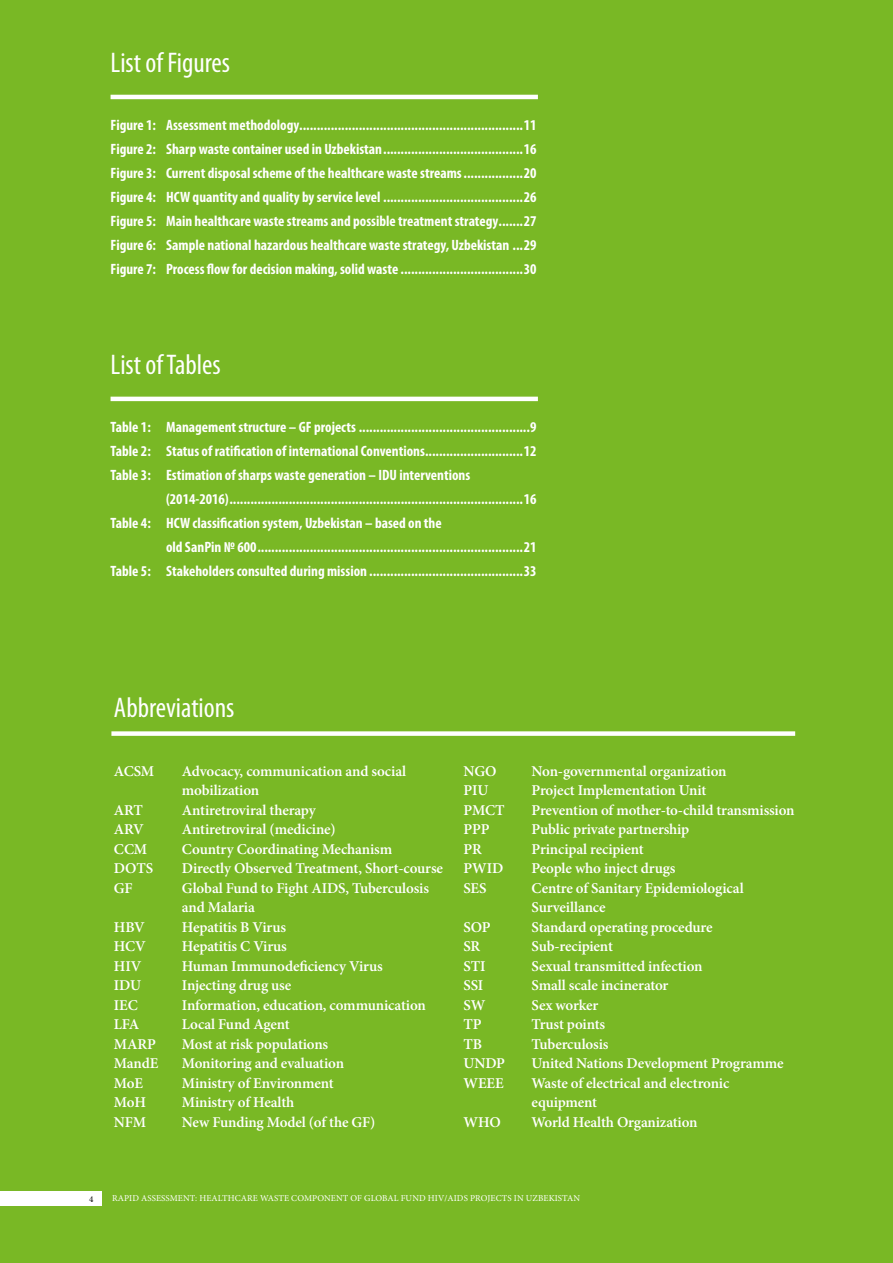
<style>
.page{position:relative;width:893px;height:1263px;background:#79b825}
.page>*{position:absolute;margin:0;border:0;box-sizing:border-box;transform-origin:0 0}
.t1{font:condensed 28.5px "Myriad Pro";color:#fff}
.t2{font:700 condensed 15px/24px "Myriad Pro";color:#fff;text-align:justify}
.t3{font:600 15px/19.5px "Minion Pro";letter-spacing:-.01em;color:#fff}
.t4{font:9px "Minion Pro";letter-spacing:.01em;color:#fff}
.t5{font:9px "Minion Pro";color:#000}
</style>
<div class="page">
<div style="left:0;top:1191px;width:102px;height:15px;background:#fff"></div>
<hr style="left:111px;top:95px;width:427px;height:4px;background:#fff">
<div style="left:111px;top:731px;width:684px;height:5px;background:#fff"></div>
<hr style="left:111px;top:397px;width:427px;height:4px;background:#fff">
<h1 class="t1" style="left:111px;top:48px;width:121px">List of Figures</h1>
<p class="t2" style="left:111px;top:113px;width:428px">Figure 1: Assessment methodology................................................................11<br>Figure 2: Sharp waste container used in Uzbekistan........................................16<br>Figure 3: Current disposal scheme of the healthcare waste streams.................20<br>Figure 4: HCW quantity and quality by service level ........................................26<br>Figure 5: Main healthcare waste streams and possible treatment strategy.......27<br>Figure 6: Sample national hazardous healthcare waste strategy, Uzbekistan ...29<br>Figure 7: Process flow for decision making, solid waste ...................................30</p>
<h1 class="t1" style="left:111px;top:349px;width:112px">List of Tables</h1>
<p class="t2" style="left:111px;top:415px;width:428px">Table 1: Management structure – GF projects .................................................9<br>Table 2: Status of ratification of international Conventions............................12<br>Table 3: Estimation of sharps waste generation – IDU interventions</p>
<p class="t2" style="left:111px;top:487px;width:428px;text-indent:56px">(2014-2016)....................................................................................16<br>Table 4: HCW classification system, Uzbekistan – based on the</p>
<p class="t2" style="left:111px;top:535px;width:428px;text-align:right">old SanPin № 600............................................................................21<br>Table 5: Stakeholders consulted during mission ............................................33</p>
<h1 class="t1" style="left:114px;top:692px;width:122px">Abbreviations</h1>
<p class="t3" style="left:114px;top:761px;width:42px">ACSM</p>
<p class="t3" style="left:182px;top:761px;width:226px">Advocacy, communication and social mobilization</p>
<p class="t3" style="left:114px;top:800px;width:30px">ART</p>
<p class="t3" style="left:182px;top:800px;width:135px">Antiretroviral therapy</p>
<p class="t3" style="left:114px;top:819px;width:31px">ARV</p>
<p class="t3" style="left:182px;top:819px;width:155px">Antiretroviral (medicine)</p>
<p class="t3" style="left:114px;top:839px;width:35px">CCM</p>
<p class="t3" style="left:182px;top:839px;width:212px">Country Coordinating Mechanism</p>
<p class="t3" style="left:114px;top:858px;width:41px">DOTS</p>
<p class="t3" style="left:182px;top:858px;width:263px">Directly Observed Treatment, Short-course</p>
<p class="t3" style="left:114px;top:878px;width:20px">GF</p>
<p class="t3" style="left:182px;top:878px;width:249px">Global Fund to Fight AIDS, Tuberculosis and Malaria</p>
<p class="t3" style="left:114px;top:917px;width:32px">HBV</p>
<p class="t3" style="left:182px;top:917px;width:106px">Hepatitis B Virus</p>
<p class="t3" style="left:114px;top:936px;width:33px">HCV</p>
<p class="t3" style="left:182px;top:936px;width:106px">Hepatitis C Virus</p>
<p class="t3" style="left:114px;top:956px;width:29px">HIV</p>
<p class="t3" style="left:182px;top:956px;width:202px">Human Immunodeficiency Virus</p>
<p class="t3" style="left:114px;top:975px;width:29px">IDU</p>
<p class="t3" style="left:182px;top:975px;width:111px">Injecting drug use</p>
<p class="t3" style="left:114px;top:995px;width:25px">IEC</p>
<p class="t3" style="left:182px;top:995px;width:245px">Information, education, communication</p>
<p class="t3" style="left:114px;top:1014px;width:27px">LFA</p>
<p class="t3" style="left:182px;top:1014px;width:109px">Local Fund Agent</p>
<p class="t3" style="left:114px;top:1034px;width:43px">MARP</p>
<p class="t3" style="left:182px;top:1034px;width:148px">Most at risk populations</p>
<p class="t3" style="left:114px;top:1053px;width:46px">MandE</p>
<p class="t3" style="left:182px;top:1053px;width:164px">Monitoring and evaluation</p>
<p class="t3" style="left:114px;top:1073px;width:31px">MoE</p>
<p class="t3" style="left:182px;top:1073px;width:153px">Ministry of Environment</p>
<p class="t3" style="left:114px;top:1092px;width:34px">MoH</p>
<p class="t3" style="left:182px;top:1092px;width:114px">Ministry of Health</p>
<p class="t3" style="left:114px;top:1112px;width:34px">NFM</p>
<p class="t3" style="left:182px;top:1112px;width:195px">New Funding Model (of the GF)</p>
<p class="t3" style="left:464px;top:761px;width:34px">NGO</p>
<p class="t3" style="left:532px;top:761px;width:197px">Non-governmental organization</p>
<p class="t3" style="left:464px;top:780px;width:26px">PIU</p>
<p class="t3" style="left:532px;top:780px;width:176px">Project Implementation Unit</p>
<p class="t3" style="left:464px;top:800px;width:43px">PMCT</p>
<p class="t3" style="left:532px;top:800px;width:265px">Prevention of mother-to-child transmission</p>
<p class="t3" style="left:464px;top:819px;width:27px">PPP</p>
<p class="t3" style="left:532px;top:819px;width:159px">Public private partnership</p>
<p class="t3" style="left:464px;top:839px;width:20px">PR</p>
<p class="t3" style="left:532px;top:839px;width:114px">Principal recipient</p>
<p class="t3" style="left:464px;top:858px;width:41px">PWID</p>
<p class="t3" style="left:532px;top:858px;width:145px">People who inject drugs</p>
<p class="t3" style="left:464px;top:878px;width:24px">SES</p>
<p class="t3" style="left:532px;top:878px;width:214px">Centre of Sanitary Epidemiological<br>Surveillance</p>
<p class="t3" style="left:464px;top:917px;width:29px">SOP</p>
<p class="t3" style="left:532px;top:917px;width:183px">Standard operating procedure</p>
<p class="t3" style="left:464px;top:936px;width:18px">SR</p>
<p class="t3" style="left:532px;top:936px;width:83px">Sub-recipient</p>
<p class="t3" style="left:464px;top:956px;width:23px">STI</p>
<p class="t3" style="left:532px;top:956px;width:172px">Sexual transmitted infection</p>
<p class="t3" style="left:464px;top:975px;width:21px">SSI</p>
<p class="t3" style="left:532px;top:975px;width:138px">Small scale incinerator</p>
<p class="t3" style="left:464px;top:995px;width:23px">SW</p>
<p class="t3" style="left:532px;top:995px;width:68px">Sex worker</p>
<p class="t3" style="left:464px;top:1014px;width:20px">TP</p>
<p class="t3" style="left:532px;top:1014px;width:75px">Trust points</p>
<p class="t3" style="left:464px;top:1034px;width:20px">TB</p>
<p class="t3" style="left:532px;top:1034px;width:78px">Tuberculosis</p>
<p class="t3" style="left:464px;top:1053px;width:43px">UNDP</p>
<p class="t3" style="left:532px;top:1053px;width:254px">United Nations Development Programme</p>
<p class="t3" style="left:464px;top:1073px;width:42px">WEEE</p>
<p class="t3" style="left:532px;top:1073px;width:199px">Waste of electrical and electronic equipment</p>
<p class="t3" style="left:464px;top:1112px;width:39px">WHO</p>
<p class="t3" style="left:532px;top:1112px;width:168px">World Health Organization</p>
<p class="t5" style="left:89px;top:1193px;width:6px">4</p>
<p class="t4" style="left:112px;top:1192px;width:342px">RAPID ASSESSMENT: HEALTHCARE WASTE COMPONENT OF GLOBAL FUND HIV/AIDS</p>
<p class="t4" style="left:470px;top:1192px;width:112px">PROJECTS IN UZBEKISTAN</p>
</div>
